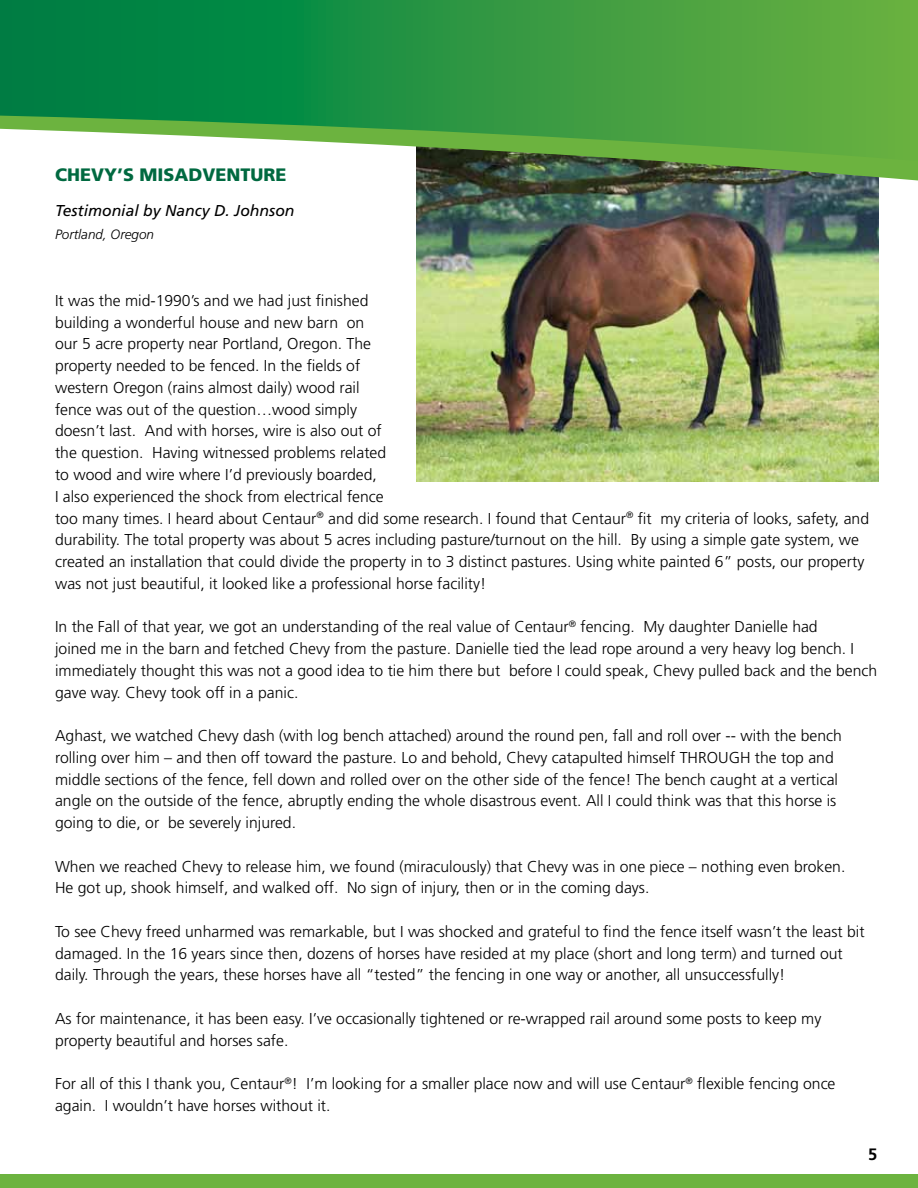
<style>
.page{position:relative;width:918px;height:1188px;background:#fff}
.page>*{position:absolute;margin:0;border:0;box-sizing:border-box;transform-origin:0 0}
.t1{font:900 18px "Frutiger";color:#006940}
.t2{font:700 16.5px "Frutiger";color:#000}
.t3{font:300 15.75px/21.8px "Frutiger";color:#000}
.t4{font:italic 15.75px "Frutiger";color:#000}
.t5{font:italic 300 13.5px "Frutiger";color:#000}
</style>
<div class="page">
<img style="left:416px;top:182px;width:463px;height:299px">
<img style="left:416px;top:161px;width:502px;height:21px">
<svg style="left:0;top:0;width:918px;height:161px;background:#429f4e"></svg>
<div style="left:0;top:1174px;width:918px;height:14px;background:#6cb33f"></div>
<p class="t1" style="left:55px;top:163px;width:233px">CHEVY’S MISADVENTURE</p>
<p class="t4" style="left:55px;top:201px;width:241px">Testimonial by Nancy D. Johnson</p>
<p class="t5" style="left:55px;top:227px;width:101px">Portland, Oregon</p>
<p class="t3" style="left:55px;top:290px;width:333px">It was the mid-1990’s and we had just finished building a wonderful house and new barn on our 5 acre property near Portland, Oregon. The property needed to be fenced. In the fields of western Oregon (rains almost daily) wood rail fence was out of the question…wood simply doesn’t last. And with horses, wire is also out of the question. Having witnessed problems related to wood and wire where I’d previously boarded,<br>I also experienced the shock from electrical fence</p>
<p class="t3" style="left:55px;top:508px;width:816px">too many times. I heard about Centaur<sup>®</sup> and did some research. I found that Centaur<sup>®</sup> fit my criteria of looks, safety, and durability. The total property was about 5 acres including pasture/turnout on the hill. By using a simple gate system, we created an installation that could divide the property in to 3 distinct pastures. Using white painted 6” posts, our property was not just beautiful, it looked like a professional horse facility!</p>
<p class="t3" style="left:55px;top:616px;width:824px">In the Fall of that year, we got an understanding of the real value of Centaur<sup>®</sup> fencing. My daughter Danielle had<br>joined me in the barn and fetched Chevy from the pasture. Danielle tied the lead rope around a very heavy log bench. I immediately thought this was not a good idea to tie him there but before I could speak, Chevy pulled back and the bench gave way. Chevy took off in a panic.</p>
<p class="t3" style="left:55px;top:725px;width:788px">Aghast, we watched Chevy dash (with log bench attached) around the round pen, fall and roll over -- with the bench rolling over him – and then off toward the pasture. Lo and behold, Chevy catapulted himself THROUGH the top and middle sections of the fence, fell down and rolled over on the other side of the fence! The bench caught at a vertical angle on the outside of the fence, abruptly ending the whole disastrous event. All I could think was that this horse is going to die, or be severely injured.</p>
<p class="t3" style="left:55px;top:856px;width:792px">When we reached Chevy to release him, we found (miraculously) that Chevy was in one piece – nothing even broken.<br>He got up, shook himself, and walked off. No sign of injury, then or in the coming days.</p>
<p class="t3" style="left:55px;top:921px;width:811px">To see Chevy freed unharmed was remarkable, but I was shocked and grateful to find the fence itself wasn’t the least bit damaged. In the 16 years since then, dozens of horses have resided at my place (short and long term) and turned out daily. Through the years, these horses have all “tested” the fencing in one way or another, all unsuccessfully!</p>
<p class="t3" style="left:55px;top:1008px;width:768px">As for maintenance, it has been easy. I’ve occasionally tightened or re-wrapped rail around some posts to keep my property beautiful and horses safe.</p>
<p class="t3" style="left:55px;top:1073px;width:782px">For all of this I thank you, Centaur<sup>®</sup>! I’m looking for a smaller place now and will use Centaur<sup>®</sup> flexible fencing once again. I wouldn’t have horses without it.</p>
<p class="t2" style="left:868px;top:1144px;width:11px">5</p>
</div>
